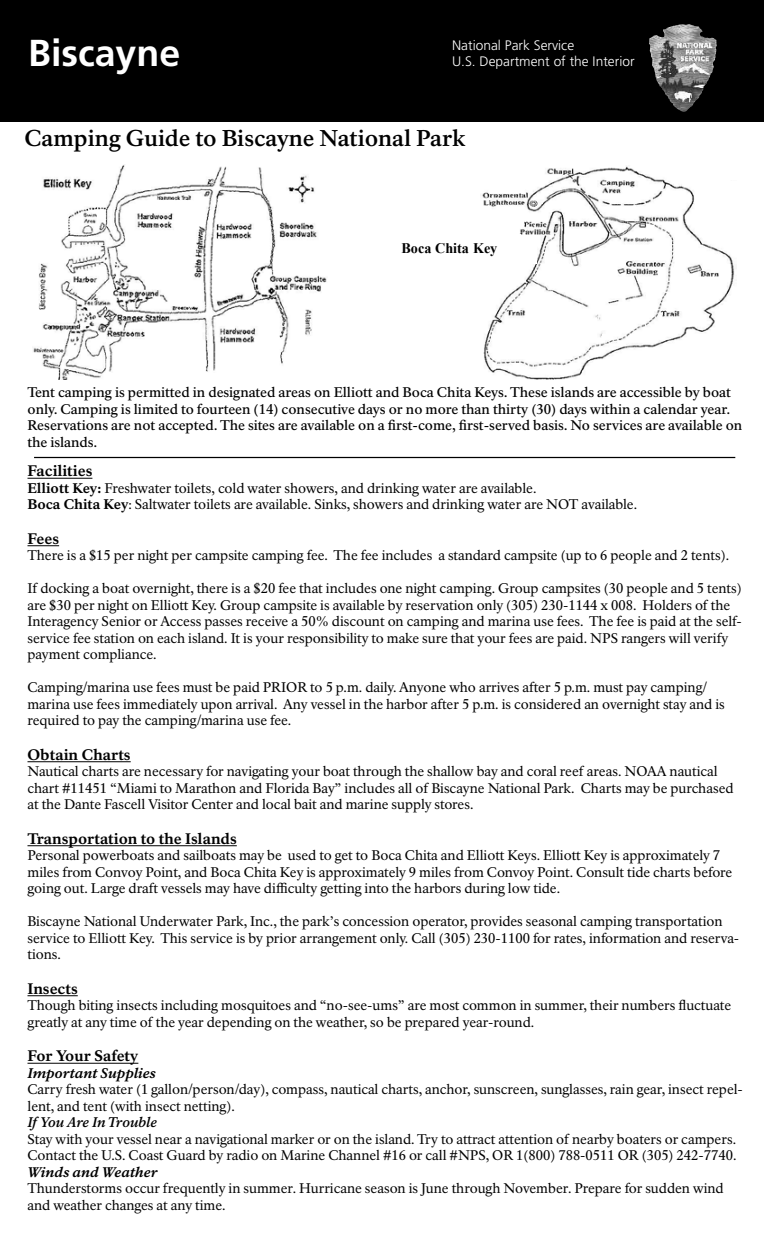
<style>
.page{position:relative;width:765px;height:1260px;background:#fff}
.page>*{position:absolute;margin:0;border:0;box-sizing:border-box;transform-origin:0 0}
.t1{font:700 37.5px "Frutiger LT Std";color:#fff}
.t2{font:700 22.5px "NPS Rawlinson OT";letter-spacing:-.005em;color:#000}
.t3{font:800 15px "NPS Rawlinson OT";color:#000}
.t4{font:700 14.62px "Times New Roman";color:#000}
.t5{font:13.75px/16.5px "NPS Rawlinson OT";color:#000}
.t6{font:500 13.75px/16.5px "NPS Rawlinson OT";letter-spacing:-.005em;color:#000}
.t7{font:300 13.75px/16.5px "Frutiger LT Std";color:#fff}
.t8{font:italic 800 13.75px "NPS Rawlinson OT";color:#000}
.t9{font:italic 700 13.75px "NPS Rawlinson OT";letter-spacing:-.005em;color:#000}
.s1{font-weight:800}
</style>
<div class="page">
<div style="left:1px;top:1px;width:763px;height:121px;background:#000"></div>
<img style="left:649px;top:24px;width:48px;height:88px">
<img style="left:33px;top:164px;width:294px;height:216px">
<img style="left:482px;top:166px;width:252px;height:213px">
<div style="left:391px;top:234px;width:128px;height:39px;background:#fff"></div>
<div style="left:698px;top:181px;width:40px;height:53px;background:#fff"></div>
<hr style="left:28px;top:478px;width:64px;height:1px;background:#000">
<hr style="left:28px;top:545px;width:31px;height:1px;background:#000">
<hr style="left:28px;top:761px;width:103px;height:1px;background:#000">
<hr style="left:28px;top:845px;width:209px;height:1px;background:#000">
<hr style="left:28px;top:995px;width:50px;height:1px;background:#000">
<hr style="left:28px;top:1063px;width:110px;height:1px;background:#000">
<hr style="left:34px;top:457px;width:701px;height:1px;background:#000">
<div style="left:499px;top:234px;width:22px;height:40px;background:#fff"></div>
<div style="left:513px;top:243px;width:23px;height:21px;background:#fff"></div>
<h1 class="t1" style="left:28px;top:31px;width:154px">Biscayne</h1>
<p class="t7" style="left:452px;top:37px;width:184px">National Park Service<br>U.S. Department of the Interior</p>
<h2 class="t2" style="left:24px;top:124px;width:443px">Camping Guide to Biscayne National Park</h2>
<p class="t4" style="left:401px;top:238px;width:97px">Boca Chita Key</p>
<p class="t6" style="left:28px;top:385px;width:716px">Tent camping is permitted in designated areas on Elliott and Boca Chita Keys. These islands are accessible by boat only. Camping is limited to fourteen (14) consecutive days or no more than thirty (30) days within a calendar year.<br>Reservations are not accepted. The sites are available on a first-come, first-served basis. No services are available on the islands.</p>
<p class="t3" style="left:28px;top:462px;width:66px">Facilities</p>
<p class="t5" style="left:28px;top:480px;width:611px"><span class="s1">Elliott Key:</span> Freshwater toilets, cold water showers, and drinking water are available.<br><span class="s1">Boca Chita Key</span>: Saltwater toilets are available. Sinks, showers and drinking water are NOT available.</p>
<p class="t3" style="left:28px;top:529px;width:33px">Fees</p>
<p class="t5" style="left:28px;top:547px;width:703px">There is a $15 per night per campsite camping fee. The fee includes a standard campsite (up to 6 people and 2 tents).</p>
<p class="t5" style="left:28px;top:580px;width:716px">If docking a boat overnight, there is a $20 fee that includes one night camping. Group campsites (30 people and 5 tents) are $30 per night on Elliott Key. Group campsite is available by reservation only (305) 230-1144 x 008. Holders of the Interagency Senior or Access passes receive a 50% discount on camping and marina use fees. The fee is paid at the self&shy;service fee station on each island. It is your responsibility to make sure that your fees are paid. NPS rangers will verify payment compliance.</p>
<p class="t5" style="left:28px;top:679px;width:699px">Camping/marina use fees must be paid PRIOR to 5 p.m. daily. Anyone who arrives after 5 p.m. must pay camping/ marina use fees immediately upon arrival. Any vessel in the harbor after 5 p.m. is considered an overnight stay and is required to pay the camping/marina use fee.</p>
<p class="t3" style="left:28px;top:745px;width:105px">Obtain Charts</p>
<p class="t5" style="left:28px;top:763px;width:708px">Nautical charts are necessary for navigating your boat through the shallow bay and coral reef areas. NOAA nautical chart #11451 “Miami to Marathon and Florida Bay” includes all of Biscayne National Park. Charts may be purchased at the Dante Fascell Visitor Center and local bait and marine supply stores.</p>
<p class="t3" style="left:28px;top:829px;width:211px">Transportation to the Islands</p>
<p class="t5" style="left:28px;top:847px;width:706px">Personal powerboats and sailboats may be used to get to Boca Chita and Elliott Keys. Elliott Key is approximately 7 miles from Convoy Point, and Boca Chita Key is approximately 9 miles from Convoy Point. Consult tide charts before going out. Large draft vessels may have difficulty getting into the harbors during low tide.</p>
<p class="t5" style="left:28px;top:913px;width:713px">Biscayne National Underwater Park, Inc., the park’s concession operator, provides seasonal camping transportation service to Elliott Key. This service is by prior arrangement only. Call (305) 230-1100 for rates, information and reserva&shy;tions.</p>
<p class="t3" style="left:28px;top:979px;width:52px">Insects</p>
<p class="t5" style="left:28px;top:997px;width:705px">Though biting insects including mosquitoes and “no-see-ums” are most common in summer, their numbers fluctuate greatly at any time of the year depending on the weather, so be prepared year-round.</p>
<p class="t3" style="left:28px;top:1047px;width:112px">For Your Safety</p>
<p class="t8" style="left:28px;top:1065px;width:130px">Important Supplies</p>
<p class="t5" style="left:28px;top:1081px;width:717px">Carry fresh water (1 gallon/person/day), compass, nautical charts, anchor, sunscreen, sunglasses, rain gear, insect repel&shy;lent, and tent (with insect netting).</p>
<p class="t9" style="left:28px;top:1114px;width:131px">If You Are In Trouble</p>
<p class="t5" style="left:28px;top:1131px;width:710px">Stay with your vessel near a navigational marker or on the island. Try to attract attention of nearby boaters or campers.<br>Contact the U.S. Coast Guard by radio on Marine Channel #16 or call #NPS, OR 1(800) 788-0511 OR (305) 242-7740.</p>
<p class="t8" style="left:28px;top:1164px;width:132px">Winds and Weather</p>
<p class="t5" style="left:28px;top:1180px;width:698px">Thunderstorms occur frequently in summer. Hurricane season is June through November. Prepare for sudden wind and weather changes at any time.</p>
</div>
